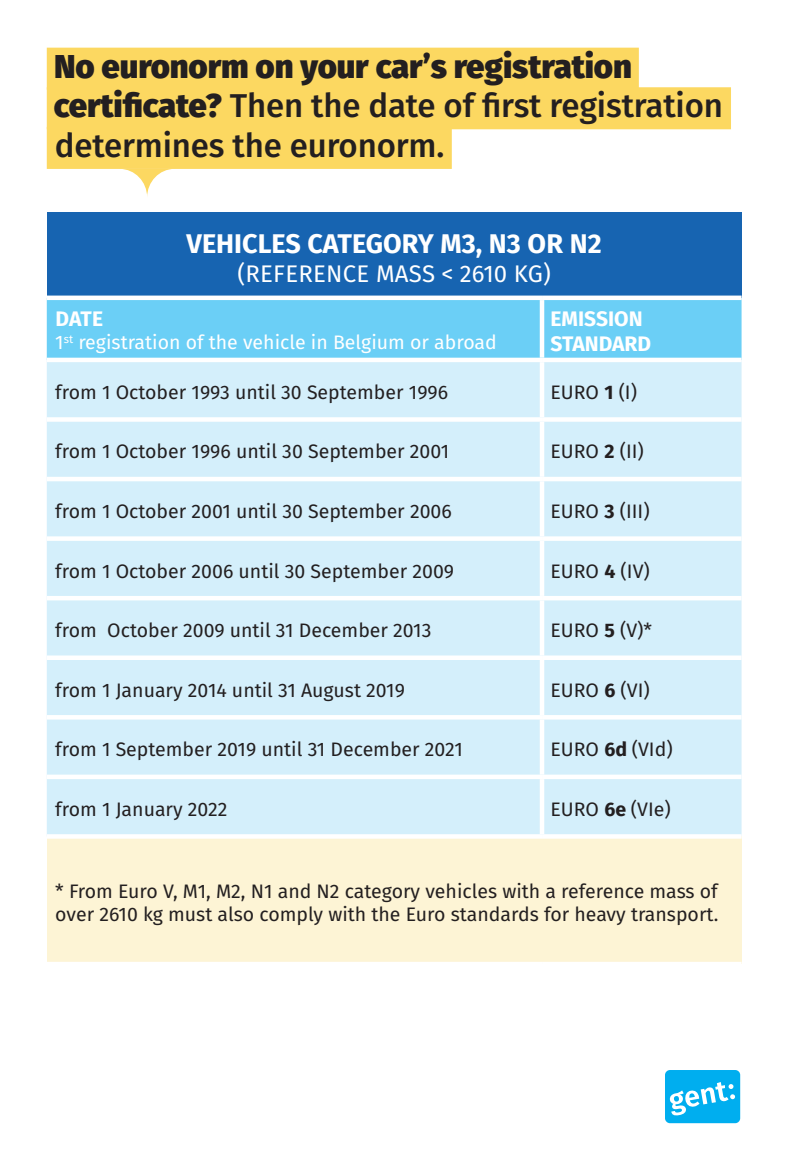
<style>
.page{position:relative;width:787px;height:1170px;background:#fff}
.page>*{position:absolute;margin:0;border:0;box-sizing:border-box;transform-origin:0 0}
.t1{font:500 33px/39.6px "Fira Sans";letter-spacing:-.005em;color:#231f20}
.t2{font:700 27px "Fira Sans";color:#fff}
.t3{font:24px "Fira Sans";letter-spacing:.01em;color:#fff}
.t4{font:700 21px "Fira Sans";color:#fff}
.t5{font:19.5px/23.4px "Fira Sans";color:#231f20}
.t6{font:19.5px "Fira Sans";color:#fff}
.s1{font-weight:800}
.s2{font-weight:700}
</style>
<div class="page">
<div style="left:665px;top:1069px;width:75px;height:54px;background:#00aeef;border-radius:5px"></div>
<svg style="left:669px;top:1082px;width:66px;height:33px"></svg>
<div style="left:47px;top:48px;width:592px;height:42px;background:#fcd861"></div>
<div style="left:47px;top:87px;width:684px;height:42px;background:#fcd861"></div>
<div style="left:47px;top:127px;width:405px;height:42px;background:#fcd861"></div>
<svg style="left:123px;top:169px;width:48px;height:27px"></svg>
<div style="left:47px;top:213px;width:694px;height:85px;background:#1764b1"></div>
<div style="left:47px;top:300px;width:694px;height:57px;background:#6bcff6"></div>
<div style="left:47px;top:362px;width:694px;height:472px;background:#d4effb"></div>
<div style="left:47px;top:836px;width:694px;height:127px;background:#fdf4d5"></div>
<div style="left:47px;top:295px;width:495px;height:5px;background:#fff"></div>
<div style="left:542px;top:295px;width:199px;height:5px;background:#fff"></div>
<hr style="left:540px;top:300px;width:4px;height:57px;background:#fff">
<hr style="left:540px;top:362px;width:4px;height:55px;background:#fff">
<hr style="left:47px;top:417px;width:495px;height:4px;background:#fff">
<hr style="left:542px;top:417px;width:199px;height:4px;background:#fff">
<hr style="left:540px;top:421px;width:4px;height:56px;background:#fff">
<hr style="left:47px;top:477px;width:495px;height:4px;background:#fff">
<hr style="left:542px;top:477px;width:199px;height:4px;background:#fff">
<hr style="left:540px;top:481px;width:4px;height:55px;background:#fff">
<div style="left:47px;top:536px;width:495px;height:5px;background:#fff"></div>
<div style="left:542px;top:536px;width:199px;height:5px;background:#fff"></div>
<hr style="left:540px;top:541px;width:4px;height:55px;background:#fff">
<hr style="left:47px;top:596px;width:495px;height:4px;background:#fff">
<hr style="left:542px;top:596px;width:199px;height:4px;background:#fff">
<hr style="left:540px;top:600px;width:4px;height:55px;background:#fff">
<div style="left:47px;top:655px;width:495px;height:5px;background:#fff"></div>
<div style="left:542px;top:655px;width:199px;height:5px;background:#fff"></div>
<hr style="left:540px;top:660px;width:4px;height:55px;background:#fff">
<hr style="left:47px;top:715px;width:495px;height:4px;background:#fff">
<hr style="left:542px;top:715px;width:199px;height:4px;background:#fff">
<hr style="left:540px;top:719px;width:4px;height:55px;background:#fff">
<div style="left:47px;top:774px;width:495px;height:5px;background:#fff"></div>
<div style="left:542px;top:774px;width:199px;height:5px;background:#fff"></div>
<hr style="left:540px;top:779px;width:4px;height:55px;background:#fff">
<hr style="left:47px;top:834px;width:495px;height:4px;background:#fff">
<hr style="left:542px;top:834px;width:199px;height:4px;background:#fff">
<div style="left:47px;top:961px;width:495px;height:5px;background:#fff"></div>
<div style="left:542px;top:961px;width:199px;height:5px;background:#fff"></div>
<h1 class="t1" style="left:54px;top:45px;width:670px"><span class="s1">No euronorm on your car’s registration certificate?</span> Then the date of first registration determines the euronorm.</h1>
<p class="t2" style="left:187px;top:221px;width:416px">VEHICLES CATEGORY M3, N3 OR N2</p>
<p class="t3" style="left:237px;top:256px;width:315px">(REFERENCE MASS &lt; 2610 KG)</p>
<p class="t4" style="left:55px;top:301px;width:49px">DATE</p>
<p class="t6" style="left:55px;top:328px;width:443px">1<sup>st</sup> registration of the vehicle in Belgium or abroad</p>
<p class="t4" style="left:550px;top:301px;width:94px">EMISSION</p>
<p class="t4" style="left:550px;top:326px;width:102px">STANDARD</p>
<p class="t5" style="left:55px;top:380px;width:394px">from 1 October 1993 until 30 September 1996</p>
<p class="t5" style="left:550px;top:380px;width:88px">EURO <span class="s2">1</span> (I)</p>
<p class="t5" style="left:55px;top:439px;width:395px">from 1 October 1996 until 30 September 2001</p>
<p class="t5" style="left:550px;top:439px;width:95px">EURO <span class="s2">2</span> (II)</p>
<p class="t5" style="left:55px;top:499px;width:398px">from 1 October 2001 until 30 September 2006</p>
<p class="t5" style="left:550px;top:499px;width:101px">EURO <span class="s2">3</span> (III)</p>
<p class="t5" style="left:55px;top:558px;width:400px">from 1 October 2006 until 30 September 2009</p>
<p class="t5" style="left:550px;top:558px;width:101px">EURO <span class="s2">4</span> (IV)</p>
<p class="t5" style="left:55px;top:618px;width:378px">from October 2009 until 31 December 2013</p>
<p class="t5" style="left:550px;top:618px;width:103px">EURO <span class="s2">5</span> (V)*</p>
<p class="t5" style="left:55px;top:677px;width:351px">from 1 January 2014 until 31 August 2019</p>
<p class="t5" style="left:550px;top:677px;width:101px">EURO <span class="s2">6</span> (VI)</p>
<p class="t5" style="left:55px;top:737px;width:409px">from 1 September 2019 until 31 December 2021</p>
<p class="t5" style="left:550px;top:737px;width:124px">EURO <span class="s2">6d</span> (VId)</p>
<p class="t5" style="left:55px;top:796px;width:174px">from 1 January 2022</p>
<p class="t5" style="left:550px;top:796px;width:122px">EURO <span class="s2">6e</span> (VIe)</p>
<p class="t5" style="left:55px;top:878px;width:664px">* From Euro V, M1, M2, N1 and N2 category vehicles with a reference mass of over 2610 kg must also comply with the Euro standards for heavy transport.</p>
</div>
